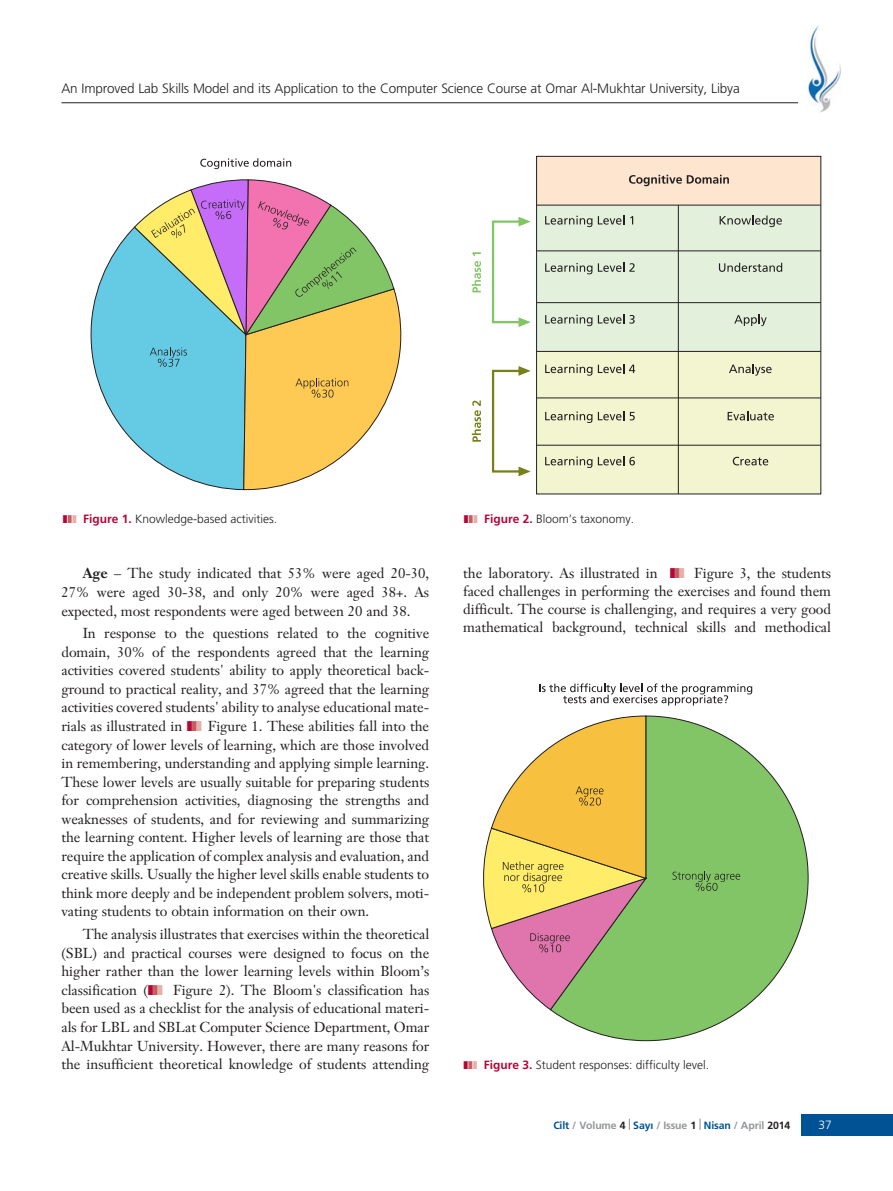
<style>
.page{position:relative;width:893px;height:1191px;background:#fff}
.page>*{position:absolute;margin:0;border:0;box-sizing:border-box;transform-origin:0 0}
.t1{font:14.25px/18.6px "Janson Text";letter-spacing:-.005em;color:#231f20;text-align:justify}
.t2{font:300 13.5px "Frutiger";letter-spacing:-.01em;color:#231f20}
.t3{font:300 12px "Frutiger";color:#231f20}
.t4{font:300 12px "Frutiger";color:#fff}
.t5{font:700 10.5px "Frutiger";letter-spacing:-.01em;color:#939598}
.s1{color:#b30738}
.s2{color:#c75c60}
.s3{color:#e5b0ab}
.s4{font-weight:700;color:#b30738}
.s5{font-weight:700}
.s6{color:#005295}
.s7{color:#231f20}
</style>
<div class="page">
<div style="left:801px;top:1114px;width:92px;height:21px;background:#005295"></div>
<hr style="left:61px;top:102px;width:737px;height:1px;background:#231f20">
<img style="left:806px;top:26px;width:35px;height:87px">
<svg style="left:806px;top:61px;width:6px;height:5px"></svg>
<div style="left:799px;top:94px;width:10px;height:9px;background:#fff"></div>
<svg style="left:90px;top:179px;width:311px;height:311px"></svg>
<svg style="left:200px;top:158px;width:91px;height:11px"></svg>
<svg style="left:550px;top:715px;width:258px;height:326px;fill:#82c566"></svg>
<svg style="left:672px;top:871px;width:68px;height:20px"></svg>
<svg style="left:539px;top:683px;width:213px;height:22px"></svg>
<svg style="left:483px;top:715px;width:164px;height:295px"></svg>
<div style="left:537px;top:156px;width:284px;height:338px;background:#e3f1dc"></div>
<div style="left:537px;top:156px;width:284px;height:49px;background:#fee5cf"></div>
<div style="left:537px;top:351px;width:284px;height:143px;background:#f3f5d0"></div>
<hr style="left:678px;top:205px;width:1px;height:289px;background:#231f20">
<div style="left:536px;top:156px;width:285px;height:338px;border:1px solid #231f20"></div>
<svg style="left:629px;top:175px;width:100px;height:11px"></svg>
<svg style="left:545px;top:216px;width:47px;height:11px"></svg>
<svg style="left:598px;top:215px;width:26px;height:10px"></svg>
<svg style="left:630px;top:216px;width:3px;height:8px"></svg>
<svg style="left:545px;top:263px;width:47px;height:11px"></svg>
<svg style="left:598px;top:263px;width:37px;height:9px"></svg>
<svg style="left:545px;top:315px;width:47px;height:11px"></svg>
<svg style="left:598px;top:314px;width:37px;height:10px"></svg>
<svg style="left:545px;top:364px;width:47px;height:12px"></svg>
<svg style="left:598px;top:364px;width:37px;height:9px"></svg>
<svg style="left:545px;top:411px;width:47px;height:12px"></svg>
<svg style="left:598px;top:411px;width:26px;height:9px"></svg>
<svg style="left:630px;top:412px;width:5px;height:8px"></svg>
<svg style="left:545px;top:456px;width:47px;height:12px"></svg>
<svg style="left:598px;top:456px;width:37px;height:9px"></svg>
<svg style="left:720px;top:215px;width:62px;height:12px"></svg>
<svg style="left:719px;top:263px;width:63px;height:9px"></svg>
<svg style="left:734px;top:314px;width:33px;height:12px"></svg>
<svg style="left:729px;top:364px;width:43px;height:12px"></svg>
<svg style="left:728px;top:411px;width:46px;height:9px"></svg>
<svg style="left:733px;top:457px;width:35px;height:8px"></svg>
<hr style="left:537px;top:205px;width:284px;height:1px;background:#231f20">
<hr style="left:537px;top:250px;width:284px;height:1px;background:#231f20">
<hr style="left:537px;top:302px;width:284px;height:1px;background:#231f20">
<hr style="left:537px;top:351px;width:284px;height:1px;background:#231f20">
<hr style="left:537px;top:397px;width:284px;height:1px;background:#231f20">
<hr style="left:537px;top:445px;width:284px;height:1px;background:#231f20">
<div style="left:492px;top:220px;width:28px;height:103px;border:2px solid #82c566"></div>
<svg style="left:518px;top:217px;width:13px;height:9px"></svg>
<svg style="left:518px;top:317px;width:13px;height:10px"></svg>
<div style="left:492px;top:370px;width:28px;height:102px;border:2px solid #778019"></div>
<svg style="left:518px;top:366px;width:13px;height:10px"></svg>
<svg style="left:518px;top:466px;width:13px;height:10px"></svg>
<svg style="left:472px;top:252px;width:9px;height:40px"></svg>
<svg style="left:472px;top:400px;width:9px;height:42px"></svg>
<p class="t2" style="left:61px;top:83px;width:680px">An Improved Lab Skills Model and its Application to the Computer Science Course at Omar Al-Mukhtar University, Libya</p>
<p class="t3" style="left:63px;top:514px;width:216px"><span class="s1">❚</span><span class="s2">❚</span><span class="s3">❚</span> <span class="s4">Figure 1.</span> Knowledge-based activities.</p>
<p class="t1" style="left:61px;top:565px;width:369px;text-indent:21px"><span class="s5">Age</span> – The study indicated that 53% were aged 20-30, 27% were aged 30-38, and only 20% were aged 38+. As expected, most respondents were aged between 20 and 38.</p>
<p class="t1" style="left:61px;top:625px;width:369px;text-indent:21px">In response to the questions related to the cognitive domain, 30% of the respondents agreed that the learning activities covered students' ability to apply theoretical back&shy;ground to practical reality, and 37% agreed that the learning activities covered students' ability to analyse educational mate&shy;rials as illustrated in <span class="s1">❚</span><span class="s2">❚</span><span class="s3">❚</span> Figure 1. These abilities fall into the category of lower levels of learning, which are those involved in remembering, understanding and applying simple learning.<br>These lower levels are usually suitable for preparing students for comprehension activities, diagnosing the strengths and weaknesses of students, and for reviewing and summarizing the learning content. Higher levels of learning are those that require the application of complex analysis and evaluation, and creative skills. Usually the higher level skills enable students to think more deeply and be independent problem solvers, moti&shy;vating students to obtain information on their own.</p>
<p class="t1" style="left:61px;top:926px;width:369px;text-indent:21px">The analysis illustrates that exercises within the theoretical (SBL) and practical courses were designed to focus on the higher rather than the lower learning levels within Bloom’s classification (<span class="s1">❚</span><span class="s2">❚</span><span class="s3">❚</span> Figure 2). The Bloom's classification has been used as a checklist for the analysis of educational materi&shy;als for LBL and SBLat Computer Science Department, Omar Al-Mukhtar University. However, there are many reasons for the insufficient theoretical knowledge of students attending</p>
<p class="t3" style="left:464px;top:514px;width:172px"><span class="s1">❚</span><span class="s2">❚</span><span class="s3">❚</span> <span class="s4">Figure 2.</span> Bloom’s taxonomy.</p>
<p class="t1" style="left:463px;top:566px;width:369px;line-height:18px">the laboratory. As illustrated in <span class="s1">❚</span><span class="s2">❚</span><span class="s3">❚</span> Figure 3, the students faced challenges in performing the exercises and found them difficult. The course is challenging, and requires a very good mathematical background, technical skills and methodical</p>
<p class="t3" style="left:464px;top:1060px;width:247px"><span class="s1">❚</span><span class="s2">❚</span><span class="s3">❚</span> <span class="s4">Figure 3.</span> Student responses: difficulty level.</p>
<p class="t5" style="left:553px;top:1120px;width:239px"><span class="s6">Cilt</span> / Volume <span class="s7">4</span> <span class="s6">Say›</span> / Issue <span class="s7">1</span> <span class="s6">Nisan</span> / April <span class="s7">2014</span></p>
<p class="t4" style="left:818px;top:1119px;width:15px">37</p>
</div>
